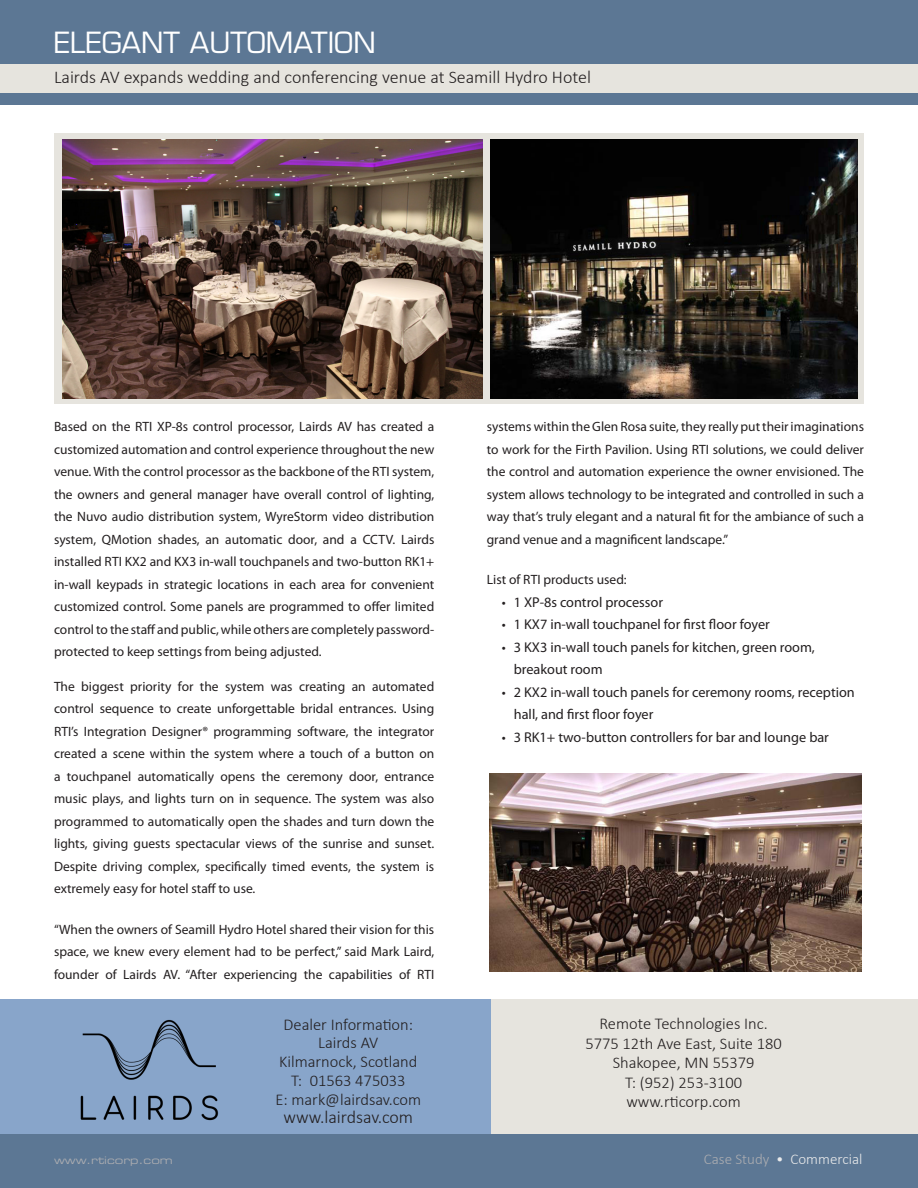
<style>
.page{position:relative;width:918px;height:1188px;background:#fff}
.page>*{position:absolute;margin:0;border:0;box-sizing:border-box;transform-origin:0 0}
.t1{font:28.5px "Eurostile";color:#fff}
.t2{font:300 18px "Calibri";color:#231f20}
.t3{font:300 16.5px "Calibri";color:#231f20}
.t4{font:300 15px "Calibri";color:#e9eaeb}
.t5{font:14.25px/22.5px "Myriad Pro";color:#231f20}
.t6{font:13.5px/22.5px "Myriad Pro";color:#231f20;text-align:justify}
.t7{font:10.5px "Eurostile Extended Two";color:#acadb1}
.s1{color:#acadb1}
</style>
<div class="page">
<div style="left:451px;top:999px;width:467px;height:135px;background:#e6e4de"></div>
<div style="left:0;top:999px;width:490px;height:135px;background:#88a5ca"></div>
<div style="left:54px;top:134px;width:810px;height:270px;background:#e6e4de"></div>
<div style="left:0;top:1134px;width:918px;height:54px;background:#5c7794"></div>
<div style="left:0;top:0;width:918px;height:105px;background:#5c7794"></div>
<img style="left:491px;top:139px;width:367px;height:260px">
<img style="left:489px;top:773px;width:372px;height:199px">
<img style="left:63px;top:139px;width:419px;height:260px">
<div style="left:0;top:64px;width:918px;height:29px;background:#e6e4de"></div>
<img style="left:80px;top:1019px;width:139px;height:102px">
<p class="t1" style="left:54px;top:26px;width:323px">ELEGANT AUTOMATION</p>
<p class="t2" style="left:54px;top:66px;width:539px">Lairds AV expands wedding and conferencing venue at Seamill Hydro Hotel</p>
<p class="t6" style="left:54px;top:416px;width:382px">Based on the RTI XP-8s control processor, Lairds AV has created a customized automation and control experience throughout the new venue. With the control processor as the backbone of the RTI system, the owners and general manager have overall control of lighting, the Nuvo audio distribution system, WyreStorm video distribution system, QMotion shades, an automatic door, and a CCTV. Lairds installed RTI KX2 and KX3 in-wall touchpanels and two-button RK1+ in-wall keypads in strategic locations in each area for convenient customized control. Some panels are programmed to offer limited control to the staff and public, while others are completely password&shy;protected to keep settings from being adjusted.</p>
<p class="t6" style="left:54px;top:675px;width:382px">The biggest priority for the system was creating an automated control sequence to create unforgettable bridal entrances. Using RTI’s Integration Designer® programming software, the integrator created a scene within the system where a touch of a button on a touchpanel automatically opens the ceremony door, entrance music plays, and lights turn on in sequence. The system was also programmed to automatically open the shades and turn down the lights, giving guests spectacular views of the sunrise and sunset.<br>Despite driving complex, specifically timed events, the system is extremely easy for hotel staff to use.</p>
<p class="t6" style="left:54px;top:918px;width:382px">“When the owners of Seamill Hydro Hotel shared their vision for this space, we knew every element had to be perfect,” said Mark Laird, founder of Lairds AV. “After experiencing the capabilities of RTI</p>
<p class="t3" style="left:284px;top:1014px;width:131px">Dealer Information:</p>
<p class="t3" style="left:318px;top:1033px;width:62px">Lairds AV</p>
<p class="t3" style="left:279px;top:1052px;width:140px">Kilmarnock, Scotland</p>
<p class="t3" style="left:291px;top:1070px;width:116px">T: 01563 475033</p>
<p class="t3" style="left:275px;top:1089px;width:147px">E: mark@lairdsav.com</p>
<p class="t2" style="left:283px;top:1106px;width:131px">www.lairdsav.com</p>
<p class="t6" style="left:487px;top:416px;width:379px">systems within the Glen Rosa suite, they really put their imaginations to work for the Firth Pavilion. Using RTI solutions, we could deliver the control and automation experience the owner envisioned. The system allows technology to be integrated and controlled in such a way that’s truly elegant and a natural fit for the ambiance of such a grand venue and a magnificent landscape.”</p>
<p class="t6" style="left:487px;top:569px;width:141px">List of RTI products used:</p>
<p class="t5" style="left:502px;top:591px;width:163px">• 1 XP-8s control processor</p>
<p class="t5" style="left:502px;top:613px;width:269px">• 1 KX7 in-wall touchpanel for first floor foyer</p>
<p class="t5" style="left:514px;top:636px;width:303px;text-indent:-12px">• 3 KX3 in-wall touch panels for kitchen, green room, breakout room</p>
<p class="t5" style="left:514px;top:681px;width:343px;text-indent:-12px">• 2 KX2 in-wall touch panels for ceremony rooms, reception hall, and first floor foyer</p>
<p class="t5" style="left:502px;top:726px;width:329px">• 3 RK1+ two-button controllers for bar and lounge bar</p>
<p class="t3" style="left:599px;top:1014px;width:170px">Remote Technologies Inc.</p>
<p class="t3" style="left:585px;top:1033px;width:198px">5775 12th Ave East, Suite 180</p>
<p class="t3" style="left:613px;top:1053px;width:143px">Shakopee, MN 55379</p>
<p class="t3" style="left:625px;top:1072px;width:119px">T: (952) 253-3100</p>
<p class="t3" style="left:626px;top:1092px;width:116px">www.rticorp.com</p>
<p class="t7" style="left:54px;top:1153px;width:120px">www.rticorp.com</p>
<p class="t4" style="left:704px;top:1150px;width:160px"><span class="s1">Case Study</span> • Commercial</p>
</div>
